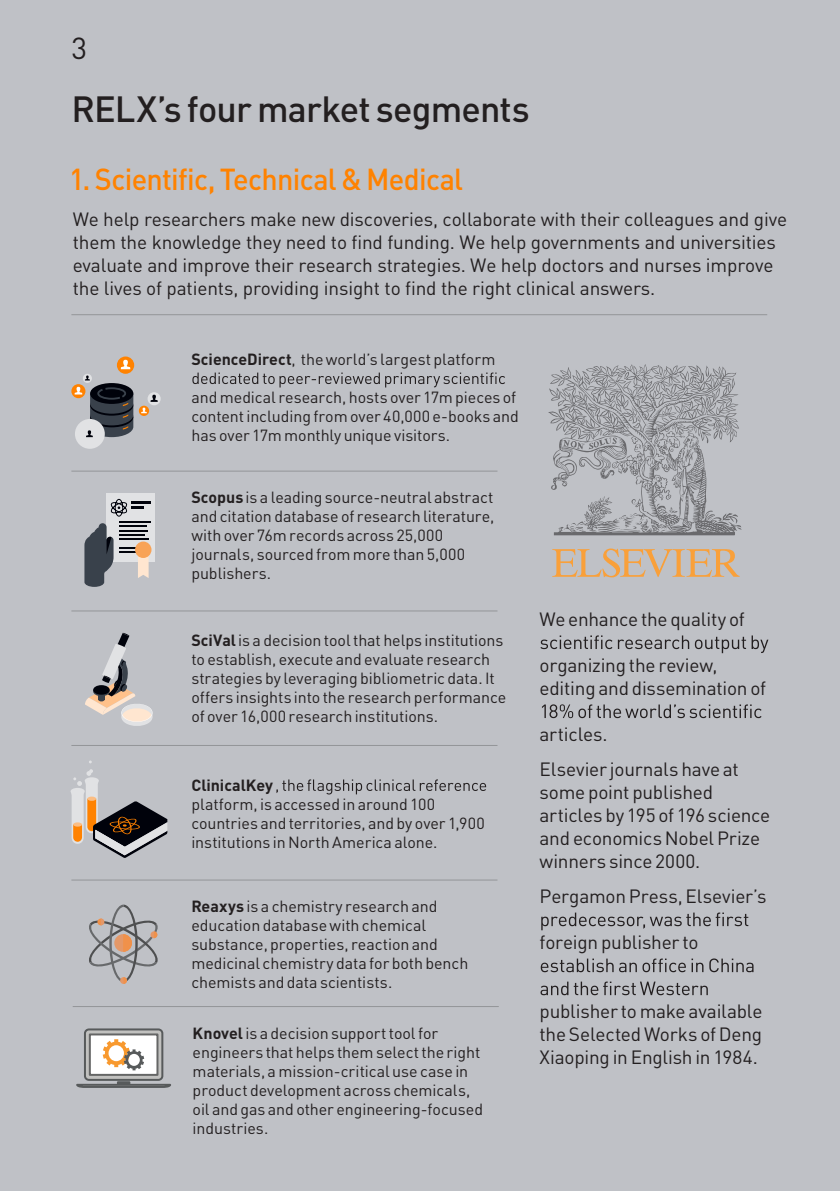
<style>
.page{position:relative;width:840px;height:1191px;background:#fff}
.page>*{position:absolute;margin:0;border:0;box-sizing:border-box;transform-origin:0 0}
.t1{font:500 36px "DIN";letter-spacing:-.025em;color:#231f20}
.t2{font:500 30px "DIN";letter-spacing:-.025em;color:#ff8200;scale:.96 1}
.t3{font:30px "DIN";color:#231f20}
.t4{font:19px/23px "DIN";letter-spacing:-.01em;color:#231f20}
.t5{font:16px/19px "DIN";letter-spacing:-.005em;color:#231f20}
.t6{font:700 16px "DIN";color:#231f20}
.s1{font-weight:700}
</style>
<div class="page">
<div style="left:0;top:0;width:839px;height:1191px;background:#bfc1c6"></div>
<svg style="left:540px;top:635px;width:228px;height:18px"></svg>
<svg style="left:542px;top:704px;width:219px;height:14px"></svg>
<svg style="left:541px;top:912px;width:207px;height:18px"></svg>
<svg style="left:540px;top:958px;width:213px;height:14px"></svg>
<svg style="left:540px;top:981px;width:167px;height:14px"></svg>
<hr style="left:71px;top:314px;width:695px;height:1px;background:#939598">
<svg style="left:192px;top:372px;width:313px;height:15px"></svg>
<hr style="left:71px;top:471px;width:426px;height:1px;background:#939598">
<hr style="left:71px;top:610px;width:426px;height:1px;background:#939598">
<svg style="left:276px;top:779px;width:210px;height:15px"></svg>
<svg style="left:70px;top:769px;width:97px;height:89px"></svg>
<svg style="left:139px;top:406px;width:10px;height:10px"></svg>
<svg style="left:117px;top:356px;width:17px;height:18px"></svg>
<svg style="left:121px;top:360px;width:9px;height:9px"></svg>
<svg style="left:83px;top:374px;width:9px;height:9px"></svg>
<svg style="left:85px;top:375px;width:5px;height:5px"></svg>
<div style="left:147px;top:392px;width:14px;height:13px;background:#e1e2e4;border-radius:50%"></div>
<svg style="left:141px;top:395px;width:17px;height:18px"></svg>
<svg style="left:71px;top:384px;width:14px;height:14px"></svg>
<div style="left:90px;top:383px;width:43px;height:21px;background:#00020b;border-radius:50%"></div>
<div style="left:75px;top:419px;width:30px;height:30px;background:#e1e2e4;border-radius:50%"></div>
<svg style="left:75px;top:386px;width:58px;height:51px"></svg>
<div style="left:106px;top:493px;width:49px;height:69px;background:#e1e2e4"></div>
<hr style="left:119px;top:521px;width:31px;height:1px;background:#00020b">
<hr style="left:131px;top:501px;width:19px;height:3px;background:#00020b">
<hr style="left:119px;top:525px;width:28px;height:2px;background:#00020b">
<svg style="left:119px;top:530px;width:29px;height:1px"></svg>
<hr style="left:119px;top:534px;width:26px;height:2px;background:#00020b">
<hr style="left:119px;top:538px;width:30px;height:2px;background:#00020b">
<hr style="left:119px;top:547px;width:28px;height:2px;background:#00020b">
<hr style="left:119px;top:551px;width:25px;height:2px;background:#00020b">
<svg style="left:138px;top:557px;width:10px;height:21px"></svg>
<div style="left:135px;top:541px;width:16px;height:17px;background:#f8a357;border-radius:50%"></div>
<svg style="left:110px;top:498px;width:33px;height:19px"></svg>
<svg style="left:84px;top:523px;width:29px;height:64px"></svg>
<hr style="left:71px;top:745px;width:426px;height:1px;background:#939598">
<svg style="left:85px;top:632px;width:68px;height:94px"></svg>
<svg style="left:548px;top:364px;width:193px;height:171px"></svg>
<svg style="left:552px;top:548px;width:187px;height:29px"></svg>
<hr style="left:71px;top:879px;width:426px;height:1px;background:#939598">
<hr style="left:73px;top:1006px;width:425px;height:1px;background:#939598">
<svg style="left:89px;top:904px;width:69px;height:80px"></svg>
<svg style="left:85px;top:1029px;width:77px;height:50px"></svg>
<div style="left:84px;top:1028px;width:79px;height:52px;border:2px solid #575a5b;border-radius:4px"></div>
<div style="left:89px;top:1033px;width:69px;height:42px;background:#fff;border:2px solid #656666"></div>
<svg style="left:76px;top:1081px;width:95px;height:7px"></svg>
<svg style="left:103px;top:1039px;width:41px;height:31px"></svg>
<h2 class="t3" style="left:71px;top:29px;width:17px">3</h2>
<h1 class="t1" style="left:71px;top:86px;width:459px">RELX’s four market segments</h1>
<h2 class="t2" style="left:69px;top:159px;width:412px">1. Scientific, Technical &amp; Medical</h2>
<p class="t4" style="left:73px;top:208px;width:715px">We help researchers make new discoveries, collaborate with their colleagues and give them the knowledge they need to find funding. We help governments and universities evaluate and improve their research strategies. We help doctors and nurses improve the lives of patients, providing insight to find the right clinical answers.</p>
<p class="t5" style="left:191px;top:349px;width:305px"><span class="s1">ScienceDirect</span>, the world’s largest platform</p>
<p class="t5" style="left:191px;top:387px;width:329px">and medical research, hosts over 17m pieces of contentincluding from over 40,000 e-books and has over 17m monthly unique visitors.</p>
<p class="t5" style="left:191px;top:487px;width:304px"><span class="s1">Scopus</span> is a leading source-neutral abstract and citation database of research literature, with over 76m records across 25,000 journals, sourced from more than 5,000 publishers.</p>
<p class="t5" style="left:191px;top:630px;width:316px"><span class="s1">SciVal</span>is a decision toolthat helps institutions to establish, execute and evaluate research strategies by leveraging bibliometric data. It offers insights into the research performance of over 16,000 research institutions.</p>
<p class="t6" style="left:191px;top:774px;width:83px">ClinicalKey</p>
<p class="t5" style="left:191px;top:794px;width:295px">platform, is accessed in around 100 countries and territories, and by over 1,900 institutions in NorthAmerica alone.</p>
<p class="t5" style="left:191px;top:896px;width:278px"><span class="s1">Reaxys</span> is a chemistry research and education database with chemical substance, properties, reaction and medicinal chemistry data for both bench chemists and data scientists.</p>
<p class="t5" style="left:192px;top:1023px;width:292px"><span class="s1">Knovel</span>is a decision supporttoolfor engineers that helps them selectthe right materials, a mission-critical use case in product development across chemicals, oil and gas and other engineering-focused industries.</p>
<p class="t4" style="left:539px;top:607px;width:207px">We enhance the quality of</p>
<p class="t4" style="left:539px;top:653px;width:228px">organizing the review, editing and dissemination of</p>
<p class="t4" style="left:539px;top:716px;width:201px;line-height:35px">articles.<br>Elsevier journals have at</p>
<p class="t4" style="left:539px;top:780px;width:232px">some point published articles by 195 of 196 science and economics Nobel Prize winners since 2000.</p>
<p class="t4" style="left:539px;top:884px;width:228px">PergamonPress,Elsevier’s</p>
<p class="t4" style="left:539px;top:930px;width:160px">foreign publisher to</p>
<p class="t4" style="left:539px;top:999px;width:224px;text-align:justify">publisher to make available the Selected Works ofDeng Xiaoping in English in 1984.</p>
</div>
